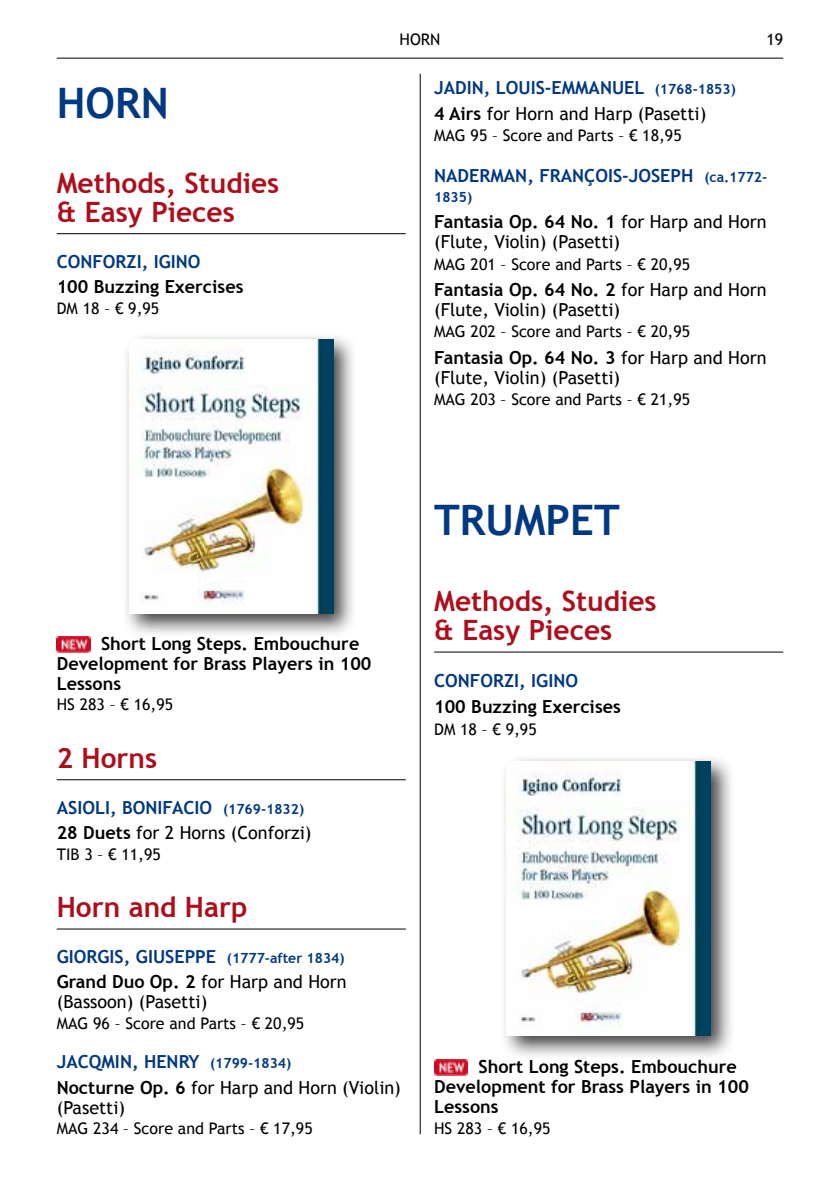
<style>
.page{position:relative;width:840px;height:1191px;background:#fff}
.page>*{position:absolute;margin:0;border:0;box-sizing:border-box;transform-origin:0 0}
.t1{font:700 42px "Trebuchet MS";color:#003882}
.t2{font:700 28px/29.4px "Trebuchet MS";color:#ae0e1b}
.t3{font:18px/19.8px "Trebuchet MS";color:#000}
.t4{font:700 18px/19.8px "Trebuchet MS";color:#000}
.t5{font:700 18px/25.6px "Trebuchet MS";color:#003882}
.t6{font:16px "Trebuchet MS";color:#000}
.t7{font:700 14px "Trebuchet MS";color:#003882}
.s1{font-weight:700;color:#003882}
.s2{font-weight:700;font-size:14px;color:#003882}
.s3{font-weight:700}
.s4{font-size:14px}
.s5{color:#000}
.s6{font-weight:400;color:#000}
</style>
<div class="page">
<hr style="left:57px;top:233px;width:348px;height:1px;background:#000">
<hr style="left:57px;top:779px;width:348px;height:1px;background:#000">
<hr style="left:57px;top:928px;width:348px;height:1px;background:#000">
<div style="left:122px;top:332px;width:235px;height:306px;background:#000;opacity:.75"></div>
<img style="left:129px;top:339px;width:204px;height:274px">
<img style="left:57px;top:636px;width:33px;height:16px">
<hr style="left:434px;top:651px;width:348px;height:1px;background:#000">
<div style="left:499px;top:754px;width:236px;height:306px;background:#000;opacity:.75"></div>
<img style="left:506px;top:761px;width:204px;height:274px">
<img style="left:434px;top:1059px;width:33px;height:16px">
<hr style="left:57px;top:58px;width:725px;height:1px;background:#000">
<hr style="left:419px;top:74px;width:1px;height:1060px;background:#000">
<h1 class="t1" style="left:57px;top:77px;width:113px">HORN</h1>
<h2 class="t2" style="left:57px;top:168px;width:224px">Methods, Studies &amp; Easy Pieces</h2>
<p class="t5" style="left:57px;top:248px;width:145px">CONFORZI, IGINO</p>
<p class="t4" style="left:57px;top:277px;width:188px">100 Buzzing Exercises</p>
<p class="t6" style="left:57px;top:298px;width:104px">DM 18 – € 9,95</p>
<p class="t6" style="left:399px;top:30px;width:42px">Horn</p>
<p class="t6" style="left:766px;top:30px;width:18px">19</p>
<p class="t3" style="left:434px;top:74px;width:303px;line-height:26.4px"><span class="s1">JADIN, LOUIS-EMMANUEL</span> <span class="s2">(1768-1853)<br></span><span class="s3">4 Airs</span> for Horn and Harp (Pasetti)</p>
<p class="t6" style="left:434px;top:126px;width:249px">MAG 95 – Score and Parts – € 18,95</p>
<p class="t5" style="left:434px;top:163px;width:334px">NADERMAN, FRANÇOIS-JOSEPH <span class="s4">(ca.1772-</span></p>
<p class="t7" style="left:434px;top:188px;width:39px">1835)</p>
<p class="t3" style="left:434px;top:212px;width:334px"><span class="s3">Fantasia Op. 64 No. 1</span> for Harp and Horn (Flute, Violin) (Pasetti)</p>
<p class="t6" style="left:434px;top:254px;width:257px">MAG 201 – Score and Parts – € 20,95</p>
<p class="t3" style="left:434px;top:280px;width:334px"><span class="s3">Fantasia Op. 64 No. 2</span> for Harp and Horn (Flute, Violin) (Pasetti)</p>
<p class="t6" style="left:434px;top:322px;width:257px">MAG 202 – Score and Parts – € 20,95</p>
<p class="t3" style="left:434px;top:348px;width:334px"><span class="s3">Fantasia Op. 64 No. 3</span> for Harp and Horn (Flute, Violin) (Pasetti)</p>
<p class="t6" style="left:434px;top:390px;width:257px">MAG 203 – Score and Parts – € 21,95</p>
<h1 class="t1" style="left:434px;top:494px;width:187px">TRUMPET</h1>
<p class="t4" style="left:57px;top:634px;width:316px;text-indent:44px">Short Long Steps. Embouchure<br>Development for Brass Players in 100<br>Lessons</p>
<p class="t6" style="left:57px;top:695px;width:118px">HS 283 – € 16,95</p>
<h2 class="t2" style="left:57px;top:743px;width:102px">2 Horns</h2>
<p class="t3" style="left:57px;top:794px;width:256px;line-height:25.6px"><span class="s1">ASIOLI, BONIFACIO</span> <span class="s2">(1769-1832)<br></span><span class="s3">28 Duets</span> for 2 Horns (Conforzi)</p>
<p class="t6" style="left:57px;top:844px;width:106px">TIB 3 – € 11,95</p>
<h2 class="t2" style="left:57px;top:892px;width:192px">Horn and Harp</h2>
<p class="t5" style="left:57px;top:943px;width:291px">GIORGIS, GIUSEPPE <span class="s4">(1777-after 1834)<br></span><span class="s5">Grand Duo Op. 2</span> <span class="s6">for Harp and Horn</span></p>
<p class="t3" style="left:57px;top:992px;width:152px">(Bassoon) (Pasetti)</p>
<p class="t6" style="left:57px;top:1013px;width:249px">MAG 96 – Score and Parts – € 20,95</p>
<p class="t3" style="left:57px;top:1049px;width:345px;line-height:25.6px"><span class="s1">JACQMIN, HENRY</span> <span class="s2">(1799-1834)<br></span><span class="s3">Nocturne Op. 6</span> for Harp and Horn (Violin)</p>
<p class="t3" style="left:57px;top:1097px;width:70px">(Pasetti)</p>
<p class="t6" style="left:57px;top:1119px;width:257px">MAG 234 – Score and Parts – € 17,95</p>
<h2 class="t2" style="left:434px;top:586px;width:224px">Methods, Studies &amp; Easy Pieces</h2>
<p class="t5" style="left:434px;top:667px;width:145px">CONFORZI, IGINO</p>
<p class="t4" style="left:434px;top:697px;width:188px">100 Buzzing Exercises</p>
<p class="t6" style="left:434px;top:719px;width:104px">DM 18 – € 9,95</p>
<p class="t4" style="left:434px;top:1057px;width:316px;text-indent:44px">Short Long Steps. Embouchure<br>Development for Brass Players in 100<br>Lessons</p>
<p class="t6" style="left:434px;top:1119px;width:118px">HS 283 – € 16,95</p>
</div>
